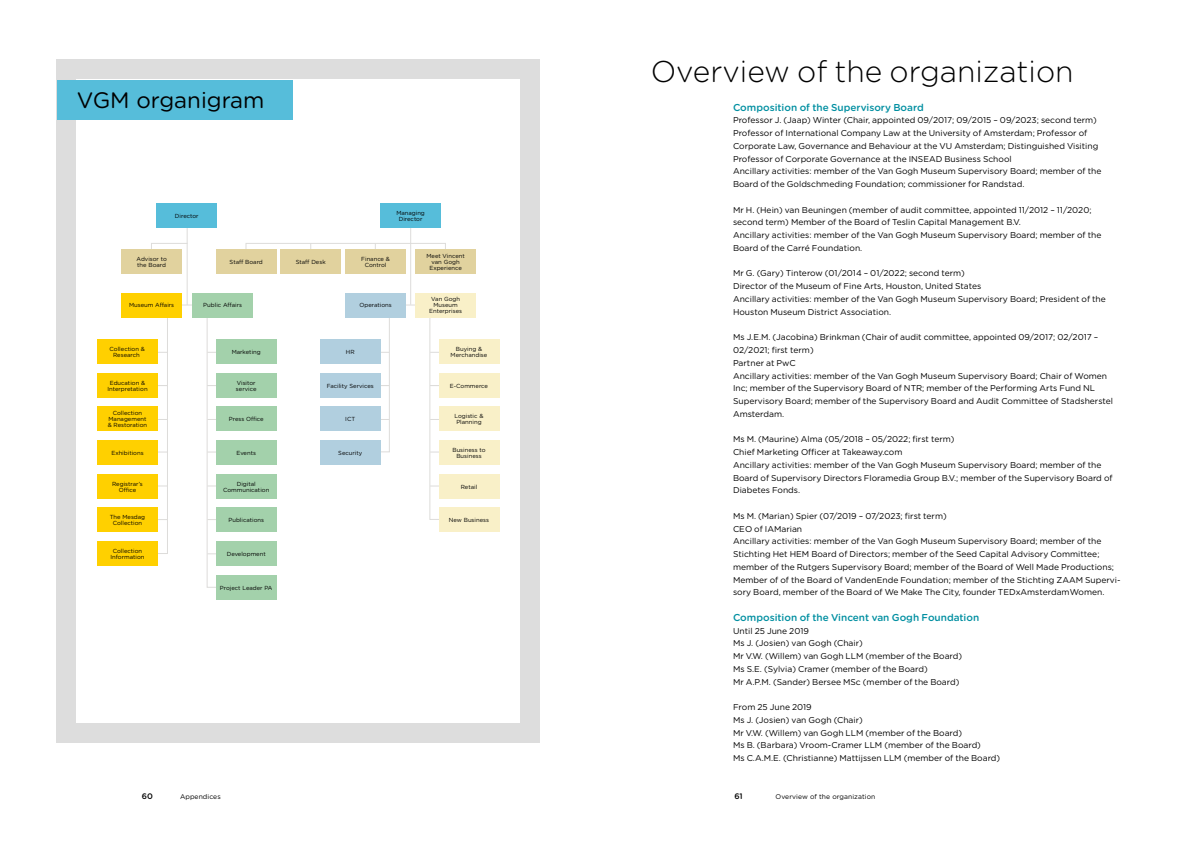
<style>
.page{position:relative;width:1191px;height:842px;background:#fff}
.page>*{position:absolute;margin:0;border:0;box-sizing:border-box;transform-origin:0 0}
.t1{font:300 30px "Gotham Rounded";color:#000}
.t2{font:22.4px "Gotham Rounded";color:#000}
.t3{font:500 10px "Gotham Rounded";color:#008fa1}
.t4{font:8.5px/12.8px "Gotham Rounded";color:#000}
.t5{font:500 8px "Gotham Rounded";color:#000}
.t6{font:6.8px "Gotham Rounded";letter-spacing:.01em;color:#000}
.t7{font:5.9px/5.9px "Gotham Rounded";color:#000;text-align:center}
</style>
<div class="page">
<div style="left:57px;top:60px;width:483px;height:683px;background:#ddd"></div>
<div style="left:77px;top:80px;width:443px;height:643px;background:#fff"></div>
<div style="left:57px;top:80px;width:235px;height:39px;background:#56bdda"></div>
<hr style="left:187px;top:220px;width:1px;height:85px;background:#dddcda">
<hr style="left:410px;top:220px;width:1px;height:85px;background:#dddcda">
<svg style="left:151px;top:243px;width:37px;height:13px"></svg>
<hr style="left:175px;top:305px;width:52px;height:1px;background:#dddcda">
<svg style="left:206px;top:317px;width:30px;height:271px"></svg>
<svg style="left:139px;top:317px;width:29px;height:237px"></svg>
<svg style="left:361px;top:317px;width:29px;height:136px"></svg>
<svg style="left:397px;top:304px;width:61px;height:216px"></svg>
<svg style="left:245px;top:243px;width:201px;height:13px"></svg>
<div style="left:157px;top:203px;width:60px;height:25px;background:#56bdda"></div>
<div style="left:122px;top:249px;width:60px;height:25px;background:#e1d29e"></div>
<div style="left:192px;top:293px;width:61px;height:24px;background:#a3d1ab"></div>
<div style="left:97px;top:474px;width:61px;height:25px;background:#ffd000"></div>
<div style="left:97px;top:373px;width:61px;height:25px;background:#ffd000"></div>
<div style="left:216px;top:507px;width:60px;height:25px;background:#a3d1ab"></div>
<div style="left:439px;top:373px;width:60px;height:25px;background:#f9f0c8"></div>
<div style="left:439px;top:507px;width:60px;height:25px;background:#f9f0c8"></div>
<div style="left:415px;top:249px;width:61px;height:25px;background:#e1d29e"></div>
<div style="left:216px;top:440px;width:60px;height:25px;background:#a3d1ab"></div>
<div style="left:345px;top:249px;width:61px;height:25px;background:#e1d29e"></div>
<div style="left:122px;top:293px;width:60px;height:24px;background:#ffd000"></div>
<div style="left:97px;top:440px;width:61px;height:25px;background:#ffd000"></div>
<div style="left:320px;top:339px;width:60px;height:25px;background:#b1cfdf"></div>
<div style="left:97px;top:406px;width:61px;height:25px;background:#ffd000"></div>
<div style="left:320px;top:373px;width:60px;height:25px;background:#b1cfdf"></div>
<div style="left:97px;top:541px;width:61px;height:25px;background:#ffd000"></div>
<div style="left:320px;top:406px;width:60px;height:25px;background:#b1cfdf"></div>
<div style="left:97px;top:507px;width:61px;height:25px;background:#ffd000"></div>
<div style="left:320px;top:440px;width:60px;height:25px;background:#b1cfdf"></div>
<div style="left:216px;top:339px;width:60px;height:25px;background:#a3d1ab"></div>
<div style="left:439px;top:440px;width:60px;height:25px;background:#f9f0c8"></div>
<div style="left:216px;top:406px;width:60px;height:25px;background:#a3d1ab"></div>
<div style="left:439px;top:406px;width:60px;height:25px;background:#f9f0c8"></div>
<div style="left:439px;top:474px;width:60px;height:25px;background:#f9f0c8"></div>
<div style="left:380px;top:203px;width:61px;height:25px;background:#56bdda"></div>
<div style="left:345px;top:293px;width:61px;height:24px;background:#b1cfdf"></div>
<div style="left:216px;top:249px;width:60px;height:25px;background:#e1d29e"></div>
<div style="left:415px;top:293px;width:61px;height:24px;background:#f9f0c8"></div>
<div style="left:281px;top:249px;width:60px;height:25px;background:#e1d29e"></div>
<div style="left:439px;top:339px;width:60px;height:25px;background:#f9f0c8"></div>
<div style="left:97px;top:339px;width:61px;height:25px;background:#ffd000"></div>
<div style="left:216px;top:373px;width:60px;height:25px;background:#a3d1ab"></div>
<div style="left:216px;top:541px;width:60px;height:25px;background:#a3d1ab"></div>
<div style="left:216px;top:575px;width:60px;height:25px;background:#a3d1ab"></div>
<div style="left:216px;top:474px;width:60px;height:25px;background:#a3d1ab"></div>
<h2 class="t2" style="left:77px;top:85px;width:189px">VGM organigram</h2>
<p class="t7" style="left:175px;top:212px;width:25px">Director</p>
<p class="t7" style="left:396px;top:209px;width:30px">Managing<br>Director</p>
<p class="t7" style="left:136px;top:256px;width:32px;text-align:left">Advisor to the Board</p>
<p class="t7" style="left:230px;top:259px;width:35px">Staff Board</p>
<p class="t7" style="left:296px;top:259px;width:31px">Staff Desk</p>
<p class="t7" style="left:361px;top:256px;width:30px">Finance &amp;<br>Control</p>
<p class="t7" style="left:426px;top:253px;width:40px">Meet Vincent van Gogh<br>Experience</p>
<p class="t7" style="left:129px;top:302px;width:47px">Museum Affairs</p>
<p class="t7" style="left:203px;top:302px;width:40px">Public Affairs</p>
<p class="t7" style="left:359px;top:302px;width:34px">Operations</p>
<p class="t7" style="left:429px;top:296px;width:34px">Van Gogh<br>Museum<br>Enterprises</p>
<p class="t7" style="left:110px;top:346px;width:37px;line-height:5.5px">Collection &amp;<br>Research</p>
<p class="t7" style="left:232px;top:349px;width:31px">Marketing</p>
<p class="t7" style="left:346px;top:349px;width:10px">HR</p>
<p class="t7" style="left:450px;top:346px;width:38px">Buying &amp;<br>Merchandise</p>
<p class="t7" style="left:107px;top:379px;width:42px">Education &amp;<br>Interpretation</p>
<p class="t7" style="left:236px;top:379px;width:22px;text-align:left">Visitor service</p>
<p class="t7" style="left:327px;top:382px;width:48px">Facility Services</p>
<p class="t7" style="left:450px;top:382px;width:40px">E-Commerce</p>
<p class="t7" style="left:108px;top:410px;width:41px">Collection<br>Management &amp; Restoration</p>
<p class="t7" style="left:229px;top:416px;width:36px">Press Office</p>
<p class="t7" style="left:454px;top:413px;width:30px">Logistic &amp;<br>Planning</p>
<p class="t7" style="left:345px;top:416px;width:11px">ICT</p>
<p class="t7" style="left:111px;top:449px;width:34px">Exhibitions</p>
<p class="t7" style="left:236px;top:449px;width:21px">Events</p>
<p class="t7" style="left:338px;top:449px;width:25px">Security</p>
<p class="t7" style="left:452px;top:446px;width:35px">Business to<br>Business</p>
<p class="t7" style="left:112px;top:481px;width:32px">Registrar’s<br>Office</p>
<p class="t7" style="left:223px;top:481px;width:48px">Digital<br>Communication</p>
<p class="t7" style="left:461px;top:484px;width:18px">Retail</p>
<p class="t7" style="left:110px;top:514px;width:37px">The Mesdag<br>Collection</p>
<p class="t7" style="left:228px;top:517px;width:37px">Publications</p>
<p class="t7" style="left:449px;top:517px;width:42px">New Business</p>
<p class="t7" style="left:110px;top:547px;width:35px">Collection<br>Information</p>
<p class="t7" style="left:227px;top:550px;width:41px">Development</p>
<p class="t7" style="left:220px;top:584px;width:54px">Project Leader PA</p>
<h1 class="t1" style="left:651px;top:51px;width:424px">Overview of the organization</h1>
<p class="t3" style="left:733px;top:100px;width:192px">Composition of the Supervisory Board</p>
<p class="t4" style="left:733px;top:114px;width:370px">Professor J. (Jaap) Winter (Chair, appointed 09/2017; 09/2015 – 09/2023; second term)<br>Professor of International Company Law at the University of Amsterdam; Professor of Corporate Law, Governance and Behaviour at the VU Amsterdam; Distinguished Visiting Professor of Corporate Governance at the INSEAD Business School<br>Ancillary activities: member of the Van Gogh Museum Supervisory Board; member of the Board of the Goldschmeding Foundation; commissioner for Randstad.</p>
<p class="t4" style="left:733px;top:203px;width:370px">Mr H. (Hein) van Beuningen (member of audit committee, appointed 11/2012 – 11/2020; second term) Member of the Board of Teslin Capital Management B.V.<br>Ancillary activities: member of the Van Gogh Museum Supervisory Board; member of the Board of the Carré Foundation.</p>
<p class="t4" style="left:733px;top:267px;width:374px">Mr G. (Gary) Tinterow (01/2014 – 01/2022; second term)<br>Director of the Museum of Fine Arts, Houston, United States<br>Ancillary activities: member of the Van Gogh Museum Supervisory Board; President of the Houston Museum District Association.</p>
<p class="t4" style="left:733px;top:330px;width:381px">Ms J.E.M. (Jacobina) Brinkman (Chair of audit committee, appointed 09/2017; 02/2017 – 02/2021; first term)<br>Partner at PwC<br>Ancillary activities: member of the Van Gogh Museum Supervisory Board; Chair of Women Inc; member of the Supervisory Board of NTR; member of the Performing Arts Fund NL Supervisory Board; member of the Supervisory Board and Audit Committee of Stadsherstel Amsterdam.</p>
<p class="t4" style="left:733px;top:432px;width:381px">Ms M. (Maurine) Alma (05/2018 – 05/2022; first term)<br>Chief Marketing Officer at Takeaway.com<br>Ancillary activities: member of the Van Gogh Museum Supervisory Board; member of the Board of Supervisory Directors Floramedia Group B.V.; member of the Supervisory Board of Diabetes Fonds.</p>
<p class="t4" style="left:733px;top:509px;width:389px">Ms M. (Marian) Spier (07/2019 – 07/2023; first term)<br>CEO of IAMarian<br>Ancillary activities: member of the Van Gogh Museum Supervisory Board; member of the Stichting Het HEM Board of Directors; member of the Seed Capital Advisory Committee; member of the Rutgers Supervisory Board; member of the Board of Well Made Productions; Member of of the Board of VandenEnde Foundation; member of the Stichting ZAAM Supervi&shy;sory Board, member of the Board of We Make The City, founder TEDxAmsterdamWomen.</p>
<p class="t3" style="left:733px;top:610px;width:248px">Composition of the Vincent van Gogh Foundation</p>
<p class="t4" style="left:733px;top:624px;width:231px">Until 25 June 2019<br>Ms J. (Josien) van Gogh (Chair)<br>Mr V.W. (Willem) van Gogh LLM (member of the Board)<br>Ms S.E. (Sylvia) Cramer (member of the Board)<br>Mr A.P.M. (Sander) Bersee MSc (member of the Board)</p>
<p class="t4" style="left:733px;top:700px;width:269px">From 25 June 2019<br>Ms J. (Josien) van Gogh (Chair)<br>Mr V.W. (Willem) van Gogh LLM (member of the Board)<br>Ms B. (Barbara) Vroom-Cramer LLM (member of the Board)<br>Ms C.A.M.E. (Christianne) Mattijssen LLM (member of the Board)</p>
<p class="t5" style="left:142px;top:791px;width:13px">60</p>
<p class="t6" style="left:180px;top:792px;width:42px">Appendices</p>
<p class="t5" style="left:734px;top:791px;width:10px">61</p>
<p class="t6" style="left:775px;top:792px;width:101px">Overview of the organization</p>
</div>
